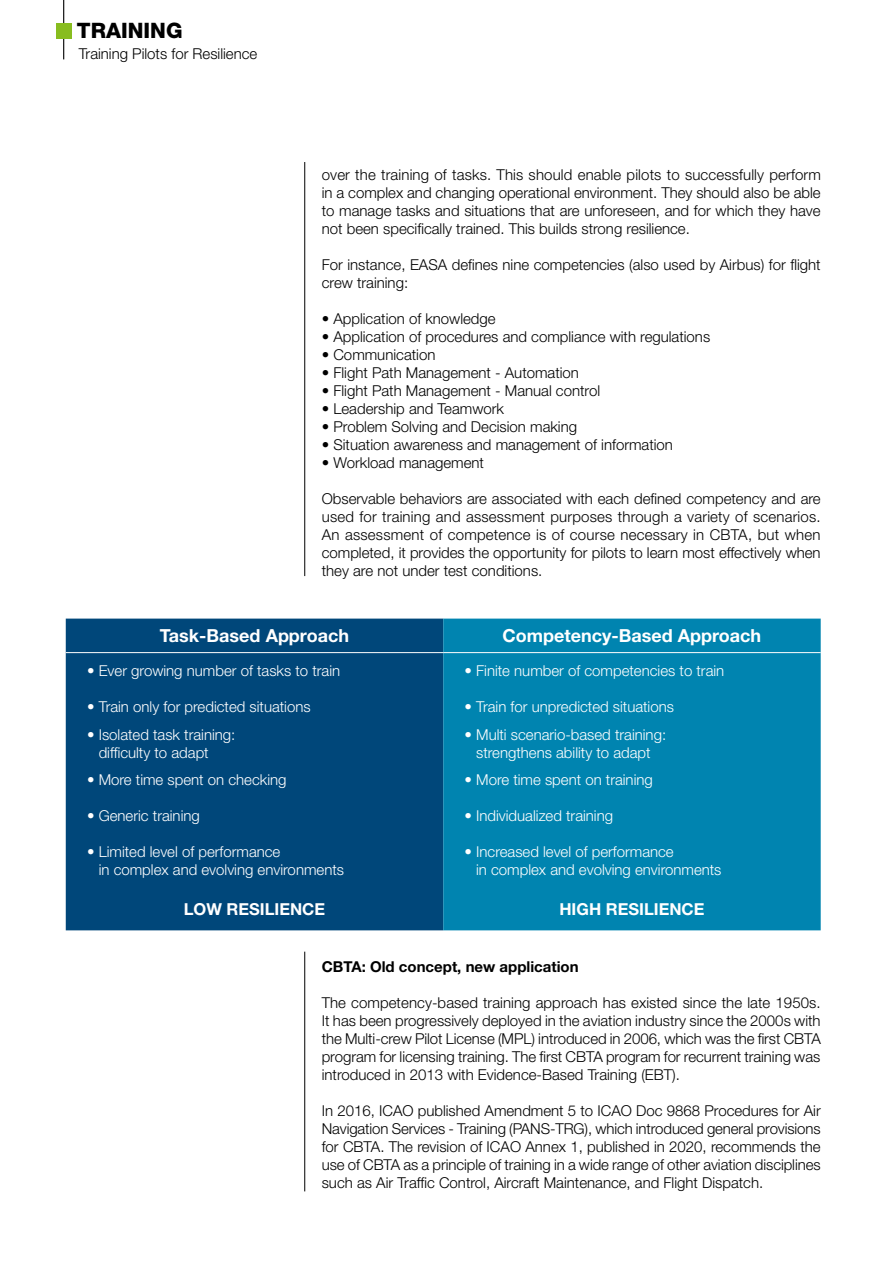
<style>
.page{position:relative;width:893px;height:1263px;background:#fff}
.page>*{position:absolute;margin:0;border:0;box-sizing:border-box;transform-origin:0 0}
.t1{font:800 21.3px "Helvetica Neue LT Std";color:#000}
.t2{font:700 18px "Helvetica Neue LT Std";color:#fff}
.t3{font:700 16.5px "Helvetica Neue LT Std";color:#fff}
.t4{font:300 15px/18px "Helvetica Neue LT Std";color:#000;text-align:justify}
.t5{font:300 15px/18px "Helvetica Neue LT Std";color:#fff}
.t6{font:700 15px "Helvetica Neue LT Std";color:#000}
</style>
<div class="page">
<hr style="left:304px;top:162px;width:1px;height:414px;background:#000">
<hr style="left:304px;top:952px;width:1px;height:239px;background:#000">
<div style="left:66px;top:619px;width:377px;height:311px;background:#00477a"></div>
<div style="left:443px;top:619px;width:378px;height:311px;background:#0084b0"></div>
<hr style="left:66px;top:652px;width:377px;height:1px;background:#fff">
<hr style="left:443px;top:652px;width:378px;height:1px;background:#fff">
<hr style="left:63px;top:0;width:1px;height:59px;background:#000">
<div style="left:57px;top:23px;width:15px;height:15px;background:#88bd1f"></div>
<h1 class="t1" style="left:77px;top:18px;width:107px">TRAINING</h1>
<p class="t4" style="left:79px;top:45px;width:180px">Training Pilots for Resilience</p>
<p class="t4" style="left:322px;top:165px;width:501px">over the training of tasks. This should enable pilots to successfully perform in a complex and changing operational environment. They should also be able to manage tasks and situations that are unforeseen, and for which they have not been specifically trained. This builds strong resilience.</p>
<p class="t4" style="left:322px;top:255px;width:500px">For instance, EASA defines nine competencies (also used by Airbus) for flight crew training:</p>
<p class="t4" style="left:322px;top:309px;width:175px">• Application of knowledge</p>
<p class="t4" style="left:322px;top:327px;width:390px">• Application of procedures and compliance with regulations</p>
<p class="t4" style="left:322px;top:345px;width:115px">• Communication</p>
<p class="t4" style="left:322px;top:363px;width:259px">• Flight Path Management - Automation</p>
<p class="t4" style="left:322px;top:381px;width:280px">• Flight Path Management - Manual control</p>
<p class="t4" style="left:322px;top:399px;width:184px">• Leadership and Teamwork</p>
<p class="t4" style="left:322px;top:417px;width:257px">• Problem Solving and Decision making</p>
<p class="t4" style="left:322px;top:435px;width:353px">• Situation awareness and management of information</p>
<p class="t4" style="left:322px;top:453px;width:164px">• Workload management</p>
<p class="t4" style="left:322px;top:489px;width:500px">Observable behaviors are associated with each defined competency and are used for training and assessment purposes through a variety of scenarios.<br>An assessment of competence is of course necessary in CBTA, but when completed, it provides the opportunity for pilots to learn most effectively when they are not under test conditions.</p>
<p class="t2" style="left:160px;top:624px;width:190px">Task-Based Approach</p>
<p class="t2" style="left:503px;top:624px;width:260px">Competency-Based Approach</p>
<p class="t5" style="left:87px;top:661px;width:255px">• Ever growing number of tasks to train</p>
<p class="t5" style="left:464px;top:661px;width:261px">• Finite number of competencies to train</p>
<p class="t5" style="left:87px;top:697px;width:225px">• Train only for predicted situations</p>
<p class="t5" style="left:464px;top:697px;width:211px">• Train for unpredicted situations</p>
<p class="t5" style="left:99px;top:725px;width:138px;text-indent:-12px">• Isolated task training: difficulty to adapt</p>
<p class="t5" style="left:464px;top:725px;width:203px;text-align:center">• Multi scenario-based training: strengthens ability to adapt</p>
<p class="t5" style="left:87px;top:770px;width:201px">• More time spent on checking</p>
<p class="t5" style="left:464px;top:770px;width:190px">• More time spent on training</p>
<p class="t5" style="left:87px;top:806px;width:114px">• Generic training</p>
<p class="t5" style="left:464px;top:806px;width:150px">• Individualized training</p>
<p class="t5" style="left:99px;top:842px;width:247px;text-indent:-12px">• Limited level of performance<br>in complex and evolving environments</p>
<p class="t5" style="left:476px;top:842px;width:247px;text-indent:-12px">• Increased level of performance<br>in complex and evolving environments</p>
<p class="t3" style="left:184px;top:899px;width:143px">LOW RESILIENCE</p>
<p class="t3" style="left:559px;top:899px;width:147px">HIGH RESILIENCE</p>
<p class="t6" style="left:322px;top:957px;width:258px">CBTA: Old concept, new application</p>
<p class="t4" style="left:322px;top:993px;width:501px">The competency-based training approach has existed since the late 1950s.<br>It has been progressively deployed in the aviation industry since the 2000s with the Multi-crew Pilot License (MPL) introduced in 2006, which was the first CBTA program for licensing training. The first CBTA program for recurrent training was introduced in 2013 with Evidence-Based Training (EBT).</p>
<p class="t4" style="left:322px;top:1101px;width:500px">In 2016, ICAO published Amendment 5 to ICAO Doc 9868 Procedures for Air Navigation Services - Training (PANS-TRG), which introduced general provisions for CBTA. The revision of ICAO Annex 1, published in 2020, recommends the use of CBTA as a principle of training in a wide range of other aviation disciplines such as Air Traffic Control, Aircraft Maintenance, and Flight Dispatch.</p>
</div>
